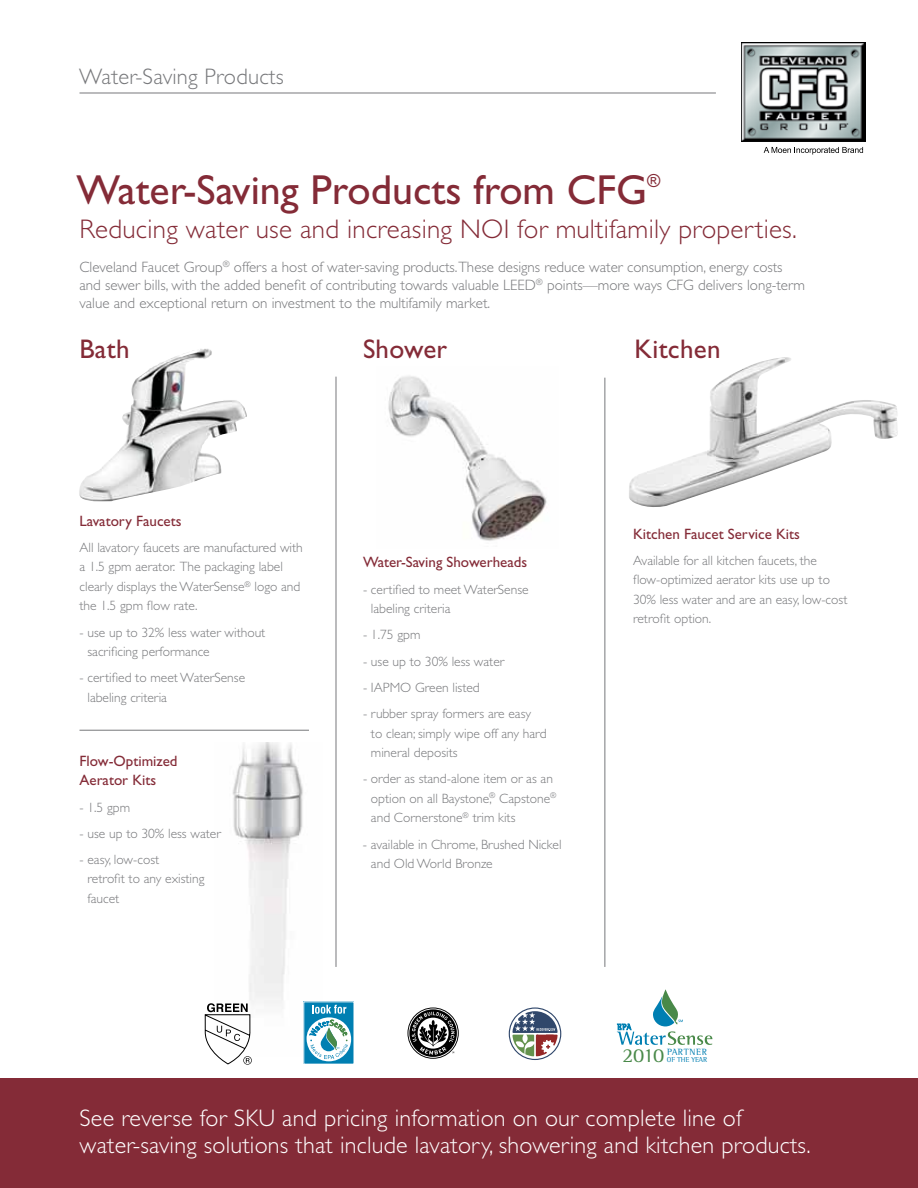
<style>
.page{position:relative;width:918px;height:1188px;background:#fff}
.page>*{position:absolute;margin:0;border:0;box-sizing:border-box;transform-origin:0 0}
.t1{font:42px "Gill Sans";color:#842b37}
.t2{font:300 27px "Gill Sans";letter-spacing:.01em;color:#842b37}
.t3{font:27px "Gill Sans";letter-spacing:.01em;color:#842b37}
.t4{font:300 24px/27px "Gill Sans";letter-spacing:.01em;color:#fff}
.t5{font:300 22.5px "Gill Sans";letter-spacing:.01em;color:#77787b}
.t6{font:18px "Gill Sans";color:#842b37}
.t7{font:300 15px/18px "Gill Sans";color:#77787b}
.t8{font:15px/19.5px "Gill Sans";color:#842b37}
.t9{font:300 13.5px/19.5px "Gill Sans";color:#77787b}
.t10{font:9.3px "Rotis Semi Serif";letter-spacing:.065em;color:#007fb2}
.t11{font:7.35px "Rotis Semi Serif";letter-spacing:-.015em;color:#007fb2}
.s1{font-size:20.25px;color:#498949}
</style>
<div class="page">
<img style="left:232px;top:742px;width:71px;height:262px">
<img style="left:629px;top:357px;width:269px;height:150px">
<div style="left:0;top:1079px;width:918px;height:109px;background:#842b37"></div>
<hr style="left:80px;top:730px;width:229px;height:1px;background:#77787b">
<img style="left:388px;top:376px;width:159px;height:165px">
<img style="left:79px;top:349px;width:168px;height:152px">
<hr style="left:336px;top:377px;width:1px;height:590px;background:#77787b">
<hr style="left:604px;top:378px;width:1px;height:589px;background:#77787b">
<hr style="left:80px;top:93px;width:636px;height:1px;background:#77787b">
<img style="left:742px;top:42px;width:123px;height:100px">
<svg style="left:764px;top:147px;width:99px;height:8px"></svg>
<svg style="left:407px;top:1008px;width:52px;height:51px"></svg>
<div style="left:304px;top:1002px;width:50px;height:62px;background:#007fb2"></div>
<div style="left:303px;top:1001px;width:52px;height:64px;border:1px solid #fff"></div>
<svg style="left:306px;top:1005px;width:45px;height:56px"></svg>
<svg style="left:617px;top:989px;width:95px;height:56px"></svg>
<svg style="left:205px;top:1003px;width:47px;height:62px"></svg>
<svg style="left:509px;top:1007px;width:52px;height:53px"></svg>
<h3 class="t5" style="left:79px;top:64px;width:206px">Water-Saving Products</h3>
<h1 class="t1" style="left:76px;top:165px;width:572px">Water-Saving Products from CFG</h1>
<h3 class="t6" style="left:647px;top:171px;width:15px">®</h3>
<h2 class="t2" style="left:80px;top:214px;width:719px">Reducing water use and increasing NOI for multifamily properties.</h2>
<p class="t7" style="left:80px;top:258px;width:727px">Cleveland Faucet Group<sup>®</sup> offers a host of water-saving products.These designs reduce water consumption, energy costs and sewer bills, with the added benefit of contributing towards valuable LEED<sup>®</sup> points—more ways CFG delivers long-term value and exceptional return on investment to the multifamily market.</p>
<h2 class="t3" style="left:80px;top:333px;width:52px">Bath</h2>
<h2 class="t3" style="left:363px;top:333px;width:86px">Shower</h2>
<h2 class="t3" style="left:635px;top:333px;width:87px">Kitchen</h2>
<p class="t8" style="left:80px;top:511px;width:104px">Lavatory Faucets</p>
<p class="t9" style="left:79px;top:538px;width:225px">All lavatory faucets are manufactured with a 1.5 gpm aerator. The packaging label clearly displays the WaterSense<sup>®</sup> logo and the 1.5 gpm flow rate.</p>
<p class="t9" style="left:87px;top:623px;width:179px;text-indent:-8px">- use up to 32% less water without sacrificing performance</p>
<p class="t9" style="left:87px;top:668px;width:159px;text-indent:-8px">- certified to meet WaterSense labeling criteria</p>
<p class="t8" style="left:80px;top:751px;width:100px">Flow-Optimized<br>Aerator Kits</p>
<p class="t9" style="left:80px;top:797px;width:52px">- 1.5 gpm</p>
<p class="t9" style="left:80px;top:824px;width:143px">- use up to 30% less water</p>
<p class="t9" style="left:87px;top:850px;width:119px;text-indent:-8px">- easy, low-cost<br>retrofit to any existing faucet</p>
<p class="t8" style="left:363px;top:553px;width:166px">Water-Saving Showerheads</p>
<p class="t9" style="left:371px;top:579px;width:159px;text-indent:-8px">- certified to meet WaterSense labeling criteria</p>
<p class="t9" style="left:363px;top:625px;width:59px">- 1.75 gpm</p>
<p class="t9" style="left:363px;top:651px;width:143px">- use up to 30% less water</p>
<p class="t9" style="left:363px;top:678px;width:118px">- IAPMO Green listed</p>
<p class="t9" style="left:371px;top:704px;width:177px;text-indent:-8px">- rubber spray formers are easy<br>to clean; simply wipe off any hard mineral deposits</p>
<p class="t9" style="left:371px;top:769px;width:187px;text-indent:-8px">- order as stand-alone item or as an option on all Baystone,<sup>®</sup> Capstone<sup>® </sup>and Cornerstone<sup>®</sup> trim kits</p>
<p class="t9" style="left:371px;top:834px;width:192px;text-indent:-8px">- available in Chrome, Brushed Nickel and Old World Bronze</p>
<p class="t8" style="left:633px;top:524px;width:169px">Kitchen Faucet Service Kits</p>
<p class="t9" style="left:633px;top:551px;width:216px">Available for all kitchen faucets, the flow-optimized aerator kits use up to 30% less water and are an easy, low-cost retrofit option.</p>
<p class="t10" style="left:622px;top:1047px;width:86px"><span class="s1">2010</span> PARTNER</p>
<p class="t11" style="left:667px;top:1055px;width:42px">OF THE YEAR</p>
<h3 class="t4" style="left:80px;top:1105px;width:733px">See reverse for SKU and pricing information on our complete line of water-saving solutions that include lavatory, showering and kitchen products.</h3>
</div>
